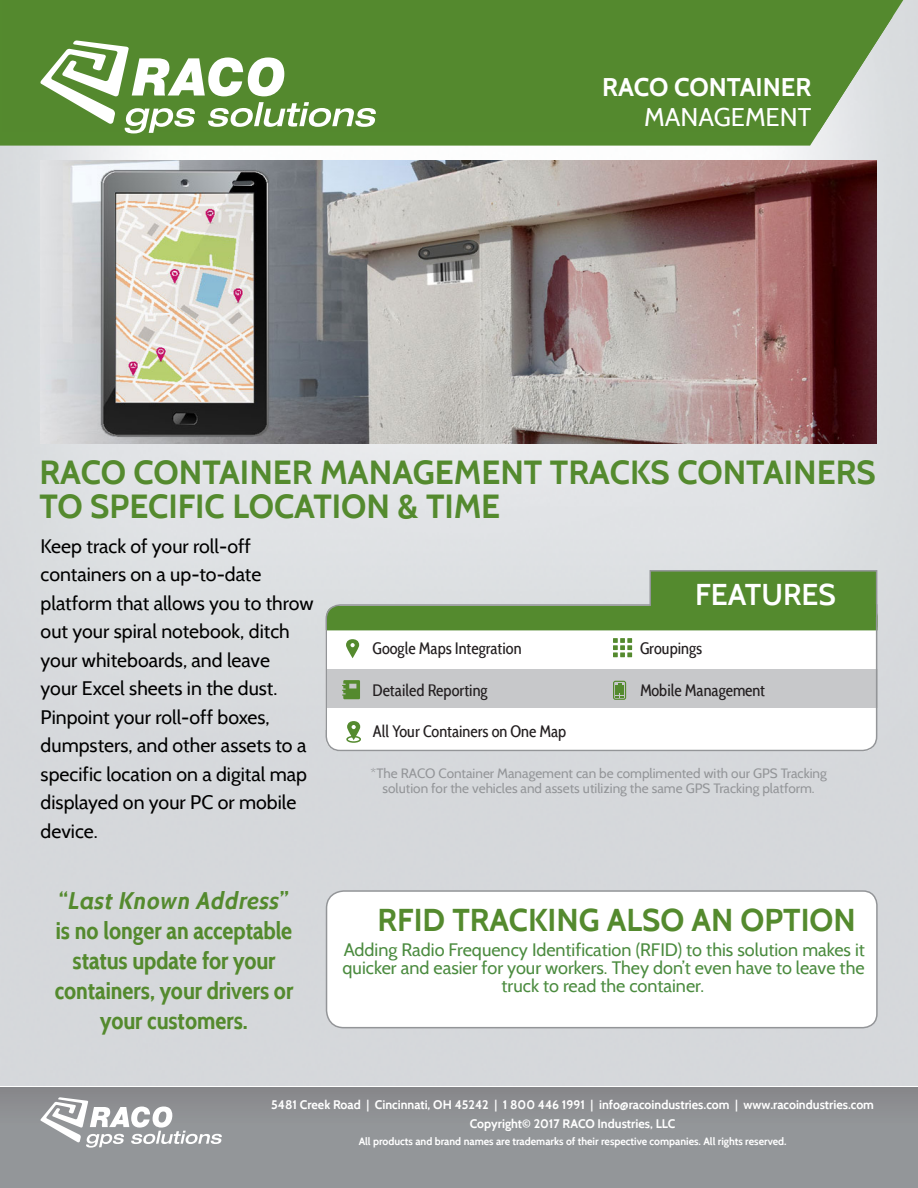
<style>
.page{position:relative;width:918px;height:1188px;background:#fff}
.page>*{position:absolute;margin:0;border:0;box-sizing:border-box;transform-origin:0 0}
.t1{font:700 33.3px/34.5px "Cabin";color:#548a2e}
.t2{font:700 31.5px "Cabin";color:#548a2e}
.t3{font:600 30px "Cabin";color:#fff}
.t4{font:700 25.5px "Cabin";color:#fff}
.t5{font:25.5px "Cabin";color:#fff}
.t6{font:700 24px/30px "Cabin Condensed";color:#548a2e;text-align:center}
.t7{font:19.5px/28.5px "Cabin";color:#000}
.t8{font:18px/18px "Cabin";color:#4b8b3f;text-align:center}
.t9{font:16.5px "Cabin Condensed";color:#231f20}
.t10{font:13.5px/15px "Cabin";color:#939598;text-align:center}
.t11{font:700 12.3px "Cabin";color:#fff}
.t12{font:700 10.5px "Cabin";color:#fff}
.s1{font-family:"Cabin";font-style:italic}
</style>
<div class="page">
<img style="left:0;top:0;width:918px;height:1086px">
<div style="left:0;top:1088px;width:918px;height:100px;background:linear-gradient(to right,#919497,#919396)"></div>
<svg style="left:40px;top:1097px;width:182px;height:51px"></svg>
<svg style="left:325px;top:890px;width:553px;height:139px"></svg>
<div style="left:650px;top:570px;width:227px;height:57px;background:#548a2e;border:2px solid #939598"></div>
<svg style="left:325px;top:603px;width:553px;height:149px"></svg>
<div style="left:651px;top:604px;width:225px;height:13px;background:#548a2e"></div>
<img style="left:41px;top:161px;width:835px;height:283px">
<svg style="left:0;top:0;width:903px;height:146px;background:#709c53"></svg>
<div style="left:3px;top:0;width:889px;height:132px;background:#54892e"></div>
<svg style="left:40px;top:40px;width:336px;height:93px"></svg>
<p class="t4" style="left:602px;top:71px;width:211px">RACO CONTAINER</p>
<p class="t5" style="left:644px;top:102px;width:169px">MANAGEMENT</p>
<p class="t1" style="left:39px;top:455px;width:838px">RACO CONTAINER MANAGEMENT TRACKS CONTAINERS<br>TO SPECIFIC LOCATION &amp; TIME</p>
<p class="t7" style="left:41px;top:531px;width:275px">Keep track of your roll-off containers on a up-to-date platform that allows you to throw out your spiral notebook, ditch your whiteboards, and leave<br>your Excel sheets in the dust.<br>Pinpoint your roll-off boxes, dumpsters, and other assets to a specific location on a digital map displayed on your PC or mobile device.</p>
<p class="t6" style="left:55px;top:886px;width:240px">“<span class="s1">Last Known Address</span>” is no longer an acceptable status update for your containers, your drivers or your customers.</p>
<p class="t9" style="left:373px;top:638px;width:150px">Google Maps Integration</p>
<p class="t9" style="left:373px;top:680px;width:117px">Detailed Reporting</p>
<p class="t9" style="left:373px;top:722px;width:195px">All Your Containers on One Map</p>
<p class="t3" style="left:695px;top:576px;width:143px">FEATURES</p>
<p class="t9" style="left:640px;top:638px;width:64px">Groupings</p>
<p class="t9" style="left:640px;top:680px;width:127px">Mobile Management</p>
<p class="t10" style="left:370px;top:766px;width:458px">*The RACO Container Management can be complimented with our GPS Tracking solution for the vehicles and assets utilizing the same GPS Tracking platform.</p>
<p class="t2" style="left:377px;top:901px;width:480px">RFID TRACKING ALSO AN OPTION</p>
<p class="t8" style="left:343px;top:940px;width:524px">Adding Radio Frequency Identification (RFID) to this solution makes it quicker and easier for your workers. They don’t even have to leave the truck to read the container.</p>
<p class="t11" style="left:271px;top:1097px;width:604px">5481 Creek Road | Cincinnati, OH 45242 | 1 800 446 1991 | info@racoindustries.com | www.racoindustries.com</p>
<p class="t11" style="left:470px;top:1117px;width:207px">Copyright© 2017 RACO Industries, LLC</p>
<p class="t12" style="left:359px;top:1135px;width:429px">All products and brand names are trademarks of their respective companies. All rights reserved.</p>
</div>
